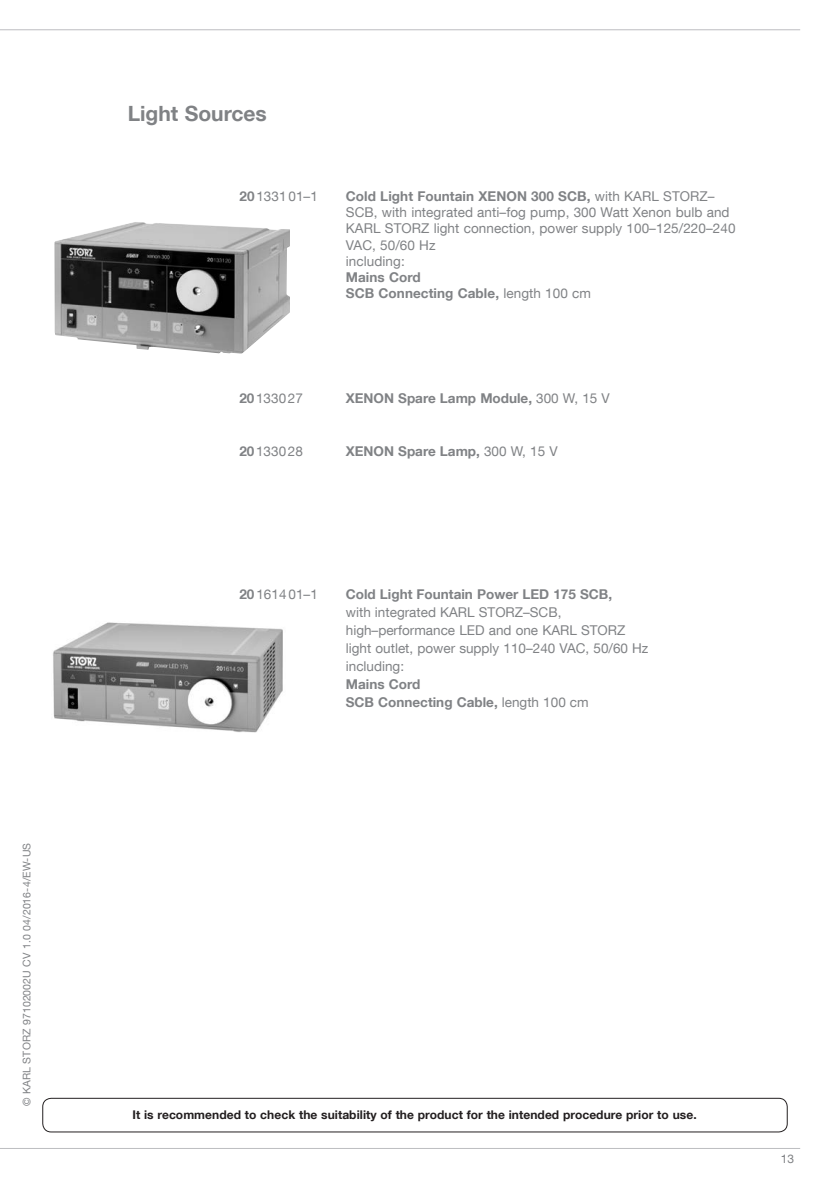
<style>
.page{position:relative;width:830px;height:1191px;background:#fff}
.page>*{position:absolute;margin:0;border:0;box-sizing:border-box;transform-origin:0 0}
.t1{font:700 21px "KS Helvetica Neue";color:#808285}
.t2{font:13.5px/16.2px "KS Helvetica Neue";color:#808285}
.t3{font:700 13.5px/18px "KS Helvetica Neue";color:#808285}
.t4{font:700 12px "KS Helvetica Neue";letter-spacing:.005em;color:#231f20}
.t5{font:12px "KS Helvetica Neue";color:#808285}
.t6{font:10.5px "KS Helvetica Neue";letter-spacing:.01em;color:#808285}
.s1{font-weight:700}
.s2{font-weight:400}
</style>
<div class="page">
<hr style="left:0;top:29px;width:799px;height:1px;background:#bcbdc0">
<hr style="left:0;top:1148px;width:799px;height:1px;background:#bcbdc0">
<div style="left:43px;top:1098px;width:744px;height:34px;border:1px solid #231f20;border-radius:9px"></div>
<img style="left:54px;top:222px;width:236px;height:132px">
<img style="left:53px;top:622px;width:230px;height:110px">
<p class="t6" style="left:20px;top:1106px;width:264px;rotate:-90deg">© KARL STORZ 97102002U CV 1.0 04/2016-4/EW-US</p>
<h1 class="t1" style="left:128px;top:101px;width:141px">Light Sources</h1>
<p class="t2" style="left:239px;top:188px;width:80px"><span class="s1">20</span>133101–1</p>
<p class="t2" style="left:345px;top:188px;width:391px"><span class="s1">Cold Light Fountain XENON 300 SCB,</span> with KARL STORZ– SCB, with integrated anti–fog pump, 300 Watt Xenon bulb and KARL STORZ light connection, power supply 100–125/220–240<br>VAC, 50/60 Hz<br>including:</p>
<p class="t3" style="left:345px;top:269px;width:246px;line-height:16.2px">Mains Cord<br>SCB Connecting Cable, <span class="s2">length 100 cm</span></p>
<p class="t2" style="left:239px;top:389px;width:65px"><span class="s1">20</span>133027</p>
<p class="t3" style="left:345px;top:388px;width:265px">XENON Spare Lamp Module, <span class="s2">300 W, 15 V</span></p>
<p class="t2" style="left:239px;top:442px;width:65px"><span class="s1">20</span>133028</p>
<p class="t3" style="left:345px;top:441px;width:213px">XENON Spare Lamp, <span class="s2">300 W, 15 V</span></p>
<p class="t2" style="left:239px;top:585px;width:80px"><span class="s1">20</span> 1614 01–1</p>
<p class="t3" style="left:345px;top:584px;width:268px">Cold Light Fountain Power LED 175 SCB,</p>
<p class="t2" style="left:345px;top:602px;width:304px;line-height:18px">with integrated KARL STORZ–SCB, high–performance LED and one KARL STORZ light outlet, power supply 110–240 VAC, 50/60 Hz including:</p>
<p class="t3" style="left:345px;top:674px;width:244px">Mains Cord<br>SCB Connecting Cable, <span class="s2">length 100 cm</span></p>
<p class="t4" style="left:132px;top:1107px;width:565px">It is recommended to check the suitability of the product for the intended procedure prior to use.</p>
<p class="t5" style="left:780px;top:1151px;width:15px">13</p>
</div>
